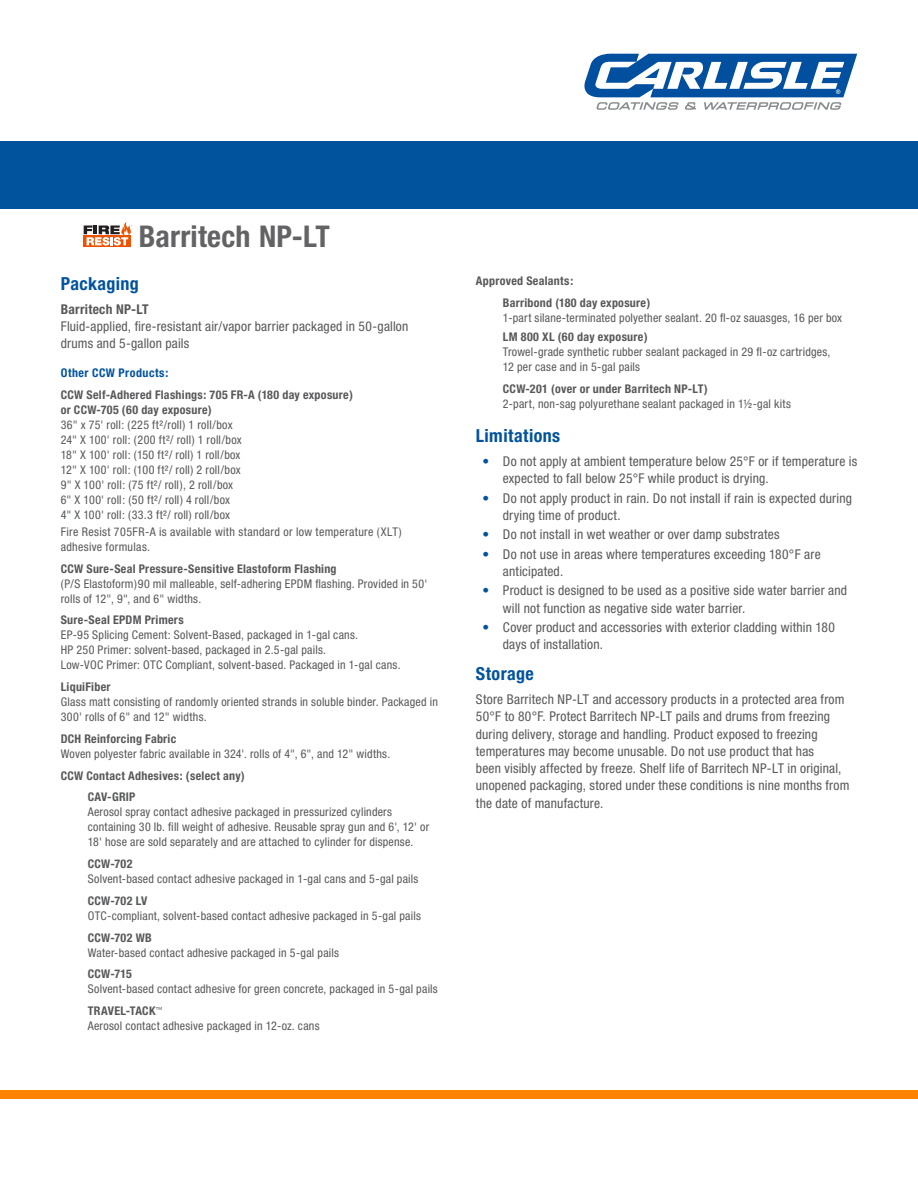
<style>
.page{position:relative;width:918px;height:1188px;background:#fff}
.page>*{position:absolute;margin:0;border:0;box-sizing:border-box;transform-origin:0 0}
.t1{font:700 condensed 30px "Helvetica Neue";letter-spacing:.005em;color:#636366}
.t2{font:700 condensed 18px "Helvetica Neue";letter-spacing:.025em;color:#01539e}
.t3{font:condensed 13.5px/17.2px "Helvetica Neue";letter-spacing:.015em;color:#57585a}
.t4{font:700 condensed 13.5px "Helvetica Neue";letter-spacing:.02em;color:#57585a}
.t5{font:condensed 12px/15px "Helvetica Neue";letter-spacing:.02em;color:#57585a}
.t6{font:700 condensed 12px "Helvetica Neue";letter-spacing:.025em;color:#57585a}
.t7{font:700 condensed 12px "Helvetica Neue";letter-spacing:.04em;color:#01539e}
.s1{font-weight:700}
.s2{color:#01539e}
</style>
<div class="page">
<div style="left:0;top:1090px;width:918px;height:9px;background:#ff8200"></div>
<div style="left:0;top:141px;width:918px;height:68px;background:#01539e"></div>
<svg style="left:584px;top:54px;width:273px;height:56px"></svg>
<div style="left:84px;top:236px;width:47px;height:11px;background:#ed5200"></div>
<svg style="left:84px;top:222px;width:48px;height:24px"></svg>
<p class="t1" style="left:139px;top:218px;width:193px">Barritech NP-LT</p>
<p class="t2" style="left:61px;top:273px;width:80px">Packaging</p>
<p class="t4" style="left:61px;top:301px;width:90px">Barritech NP-LT</p>
<p class="t3" style="left:61px;top:318px;width:349px">Fluid-applied, fire-resistant air/vapor barrier packaged in 50-gallon drums and 5-gallon pails</p>
<p class="t7" style="left:61px;top:365px;width:109px">Other CCW Products:</p>
<p class="t5" style="left:61px;top:387px;width:294px"><span class="s1">CCW Self-Adhered Flashings: 705 FR-A (180 day exposure) or CCW-705 (60 day exposure)<br></span>36" x 75' roll: (225 ft²/roll) 1 roll/box<br>24" X 100' roll: (200 ft²/ roll) 1 roll/box<br>18" X 100' roll: (150 ft²/ roll) 1 roll/box<br>12" X 100' roll: (100 ft²/ roll) 2 roll/box<br>9" X 100' roll: (75 ft²/ roll), 2 roll/box<br>6" X 100' roll: (50 ft²/ roll) 4 roll/box<br>4" X 100' roll: (33.3 ft²/ roll) roll/box</p>
<p class="t5" style="left:61px;top:524px;width:342px">Fire Resist 705FR-A is available with standard or low temperature (XLT) adhesive formulas.</p>
<p class="t5" style="left:61px;top:561px;width:368px"><span class="s1">CCW Sure-Seal Pressure-Sensitive Elastoform Flashing<br></span>(P/S Elastoform)90 mil malleable, self-adhering EPDM flashing. Provided in 50' rolls of 12", 9", and 6" widths.</p>
<p class="t5" style="left:61px;top:612px;width:341px"><span class="s1">Sure-Seal EPDM Primers<br></span>EP-95 Splicing Cement: Solvent-Based, packaged in 1-gal cans.<br>HP 250 Primer: solvent-based, packaged in 2.5-gal pails.<br>Low-VOC Primer: OTC Compliant, solvent-based. Packaged in 1-gal cans.</p>
<p class="t5" style="left:61px;top:679px;width:379px"><span class="s1">LiquiFiber<br></span>Glass matt consisting of randomly oriented strands in soluble binder. Packaged in<br>300' rolls of 6" and 12" widths.</p>
<p class="t5" style="left:61px;top:731px;width:331px"><span class="s1">DCH Reinforcing Fabric<br></span>Woven polyester fabric available in 324'. rolls of 4", 6", and 12" widths.</p>
<p class="t6" style="left:61px;top:768px;width:186px">CCW Contact Adhesives: (select any)</p>
<p class="t5" style="left:88px;top:789px;width:343px"><span class="s1">CAV-GRIP<br></span>Aerosol spray contact adhesive packaged in pressurized cylinders containing 30 lb. fill weight of adhesive. Reusable spray gun and 6', 12' or 18' hose are sold separately and are attached to cylinder for dispense.</p>
<p class="t5" style="left:88px;top:856px;width:332px"><span class="s1">CCW-702<br></span>Solvent-based contact adhesive packaged in 1-gal cans and 5-gal pails</p>
<p class="t5" style="left:88px;top:893px;width:335px"><span class="s1">CCW-702 LV<br></span>OTC-compliant, solvent-based contact adhesive packaged in 5-gal pails</p>
<p class="t5" style="left:88px;top:930px;width:253px"><span class="s1">CCW-702 WB<br></span>Water-based contact adhesive packaged in 5-gal pails</p>
<p class="t5" style="left:88px;top:966px;width:352px"><span class="s1">CCW-715<br></span>Solvent-based contact adhesive for green concrete, packaged in 5-gal pails</p>
<p class="t5" style="left:88px;top:1003px;width:233px"><span class="s1">TRAVEL-TACK</span><sup>™<br></sup>Aerosol contact adhesive packaged in 12-oz. cans</p>
<p class="t6" style="left:476px;top:274px;width:99px">Approved Sealants:</p>
<p class="t5" style="left:503px;top:295px;width:341px"><span class="s1">Barribond (180 day exposure)<br></span>1-part silane-terminated polyether sealant. 20 fl-oz sauasges, 16 per box</p>
<p class="t5" style="left:503px;top:329px;width:329px"><span class="s1">LM 800 XL (60 day exposure)<br></span>Trowel-grade synthetic rubber sealant packaged in 29 fl-oz cartridges,<br>12 per case and in 5-gal pails</p>
<p class="t5" style="left:503px;top:381px;width:290px"><span class="s1">CCW-201 (over or under Barritech NP-LT)<br></span>2-part, non-sag polyurethane sealant packaged in 1½-gal kits</p>
<p class="t2" style="left:476px;top:425px;width:86px">Limitations</p>
<p class="t3" style="left:503px;top:453px;width:356px;text-indent:-20px"><span class="s2">•</span> Do not apply at ambient temperature below 25°F or if temperature is expected to fall below 25°F while product is drying.</p>
<p class="t3" style="left:503px;top:489px;width:351px;text-indent:-20px"><span class="s2">•</span> Do not apply product in rain. Do not install if rain is expected during drying time of product.</p>
<p class="t3" style="left:483px;top:526px;width:298px"><span class="s2">•</span> Do not install in wet weather or over damp substrates</p>
<p class="t3" style="left:503px;top:545px;width:319px;text-indent:-20px"><span class="s2">•</span> Do not use in areas where temperatures exceeding 180°F are anticipated.</p>
<p class="t3" style="left:503px;top:582px;width:346px;text-indent:-20px"><span class="s2">•</span> Product is designed to be used as a positive side water barrier and will not function as negative side water barrier.</p>
<p class="t3" style="left:503px;top:619px;width:334px;text-indent:-20px"><span class="s2">•</span> Cover product and accessories with exterior cladding within 180 days of installation.</p>
<p class="t2" style="left:476px;top:663px;width:59px">Storage</p>
<p class="t3" style="left:476px;top:691px;width:375px">Store Barritech NP-LT and accessory products in a protected area from 50°F to 80°F. Protect Barritech NP-LT pails and drums from freezing during delivery, storage and handling. Product exposed to freezing temperatures may become unusable. Do not use product that has<br>been visibly affected by freeze. Shelf life of Barritech NP-LT in original, unopened packaging, stored under these conditions is nine months from the date of manufacture.</p>
</div>
